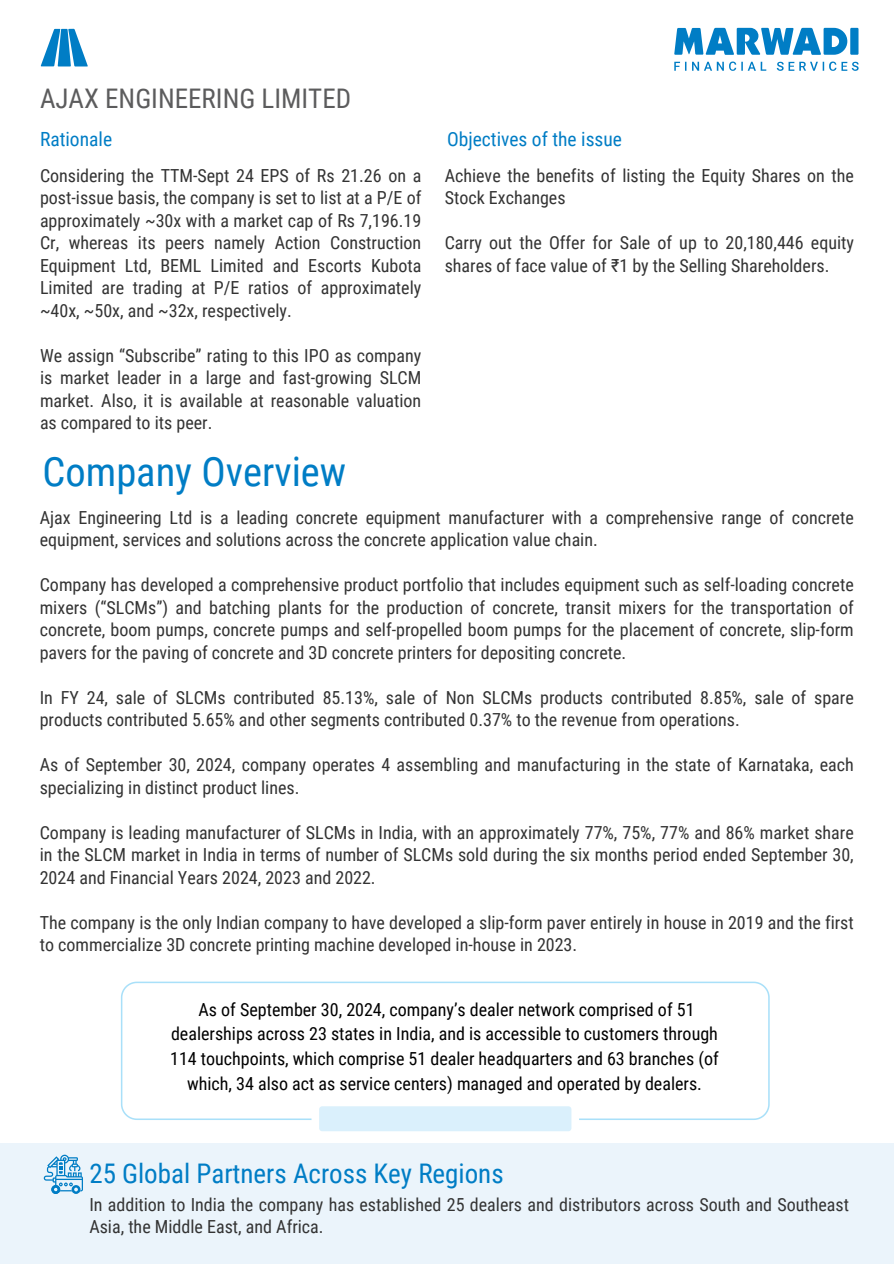
<style>
.page{position:relative;width:894px;height:1264px;background:#fff}
.page>*{position:absolute;margin:0;border:0;box-sizing:border-box;transform-origin:0 0}
.t1{font:40.5px "Roboto Condensed";color:#007dc5}
.t2{font:27px "Roboto Condensed";color:#007dc5}
.t3{font:27px "Roboto Condensed";color:#5c5c5d}
.t4{font:19.5px "Roboto Condensed";color:#007dc5}
.t5{font:18px/22.5px "Roboto Condensed";color:#333}
.t6{font:18px/24.8px "Roboto Condensed";color:#000;text-align:center}
</style>
<div class="page">
<div style="left:0;top:1143px;width:893px;height:120px;background:#ebf4fb"></div>
<svg style="left:41px;top:29px;width:47px;height:37px"></svg>
<svg style="left:674px;top:61px;width:184px;height:10px"></svg>
<div style="left:850px;top:28px;width:8px;height:27px;background:#007dc5"></div>
<svg style="left:674px;top:28px;width:173px;height:27px"></svg>
<svg style="left:120px;top:981px;width:650px;height:139px"></svg>
<svg style="left:311px;top:1098px;width:268px;height:33px"></svg>
<svg style="left:44px;top:1154px;width:39px;height:39px"></svg>
<p class="t3" style="left:40px;top:83px;width:312px">AJAX ENGINEERING LIMITED</p>
<p class="t4" style="left:40px;top:128px;width:74px">Rationale</p>
<p class="t4" style="left:447px;top:128px;width:176px">Objectives of the issue</p>
<p class="t5" style="left:40px;top:164px;width:383px;text-align:justify">Considering the TTM-Sept 24 EPS of Rs 21.26 on a post-issue basis, the company is set to list at a P/E of approximately ~30x with a market cap of Rs 7,196.19<br>Cr, whereas its peers namely Action Construction Equipment Ltd, BEML Limited and Escorts Kubota Limited are trading at P/E ratios of approximately ~40x, ~50x, and ~32x, respectively.</p>
<p class="t5" style="left:40px;top:344px;width:383px;text-align:justify">We assign “Subscribe” rating to this IPO as company is market leader in a large and fast-growing SLCM market. Also, it is available at reasonable valuation as compared to its peer.</p>
<p class="t1" style="left:43px;top:448px;width:305px">Company Overview</p>
<p class="t5" style="left:444px;top:164px;width:410px">Achieve the benefits of listing the Equity Shares on the<br>Stock Exchanges</p>
<p class="t5" style="left:444px;top:232px;width:410px">Carry out the Offer for Sale of up to 20,180,446 equity shares of face value of ₹1 by the Selling Shareholders.</p>
<p class="t5" style="left:40px;top:506px;width:815px">Ajax Engineering Ltd is a leading concrete equipment manufacturer with a comprehensive range of concrete equipment, services and solutions across the concrete application value chain.</p>
<p class="t5" style="left:40px;top:573px;width:815px;text-align:justify">Company has developed a comprehensive product portfolio that includes equipment such as self-loading concrete mixers (“SLCMs”) and batching plants for the production of concrete, transit mixers for the transportation of concrete, boom pumps, concrete pumps and self-propelled boom pumps for the placement of concrete, slip-form pavers for the paving of concrete and 3D concrete printers for depositing concrete.</p>
<h2 class="t5" style="left:40px;top:686px;width:815px">In FY 24, sale of SLCMs contributed 85.13%, sale of Non SLCMs products contributed 8.85%, sale of spare products contributed 5.65% and other segments contributed 0.37% to the revenue from operations.</h2>
<p class="t5" style="left:40px;top:753px;width:815px">As of September 30, 2024, company operates 4 assembling and manufacturing in the state of Karnataka, each specializing in distinct product lines.</p>
<p class="t5" style="left:40px;top:821px;width:815px;text-align:justify">Company is leading manufacturer of SLCMs in India, with an approximately 77%, 75%, 77% and 86% market share in the SLCM market in India in terms of number of SLCMs sold during the six months period ended September 30, 2024 and Financial Years 2024, 2023 and 2022.</p>
<p class="t5" style="left:40px;top:911px;width:815px">The company is the only Indian company to have developed a slip-form paver entirely in house in 2019 and the first to commercialize 3D concrete printing machine developed in-house in 2023.</p>
<h1 class="t6" style="left:170px;top:997px;width:550px">As of September 30, 2024, company’s dealer network comprised of 51 dealerships across 23 states in India, and is accessible to customers through 114 touchpoints, which comprise 51 dealer headquarters and 63 branches (of which, 34 also act as service centers) managed and operated by dealers.</h1>
<p class="t2" style="left:89px;top:1157px;width:415px">25 Global Partners Across Key Regions</p>
<p class="t5" style="left:89px;top:1193px;width:761px">In addition to India the company has established 25 dealers and distributors across South and Southeast<br>Asia, the Middle East, and Africa.</p>
</div>
